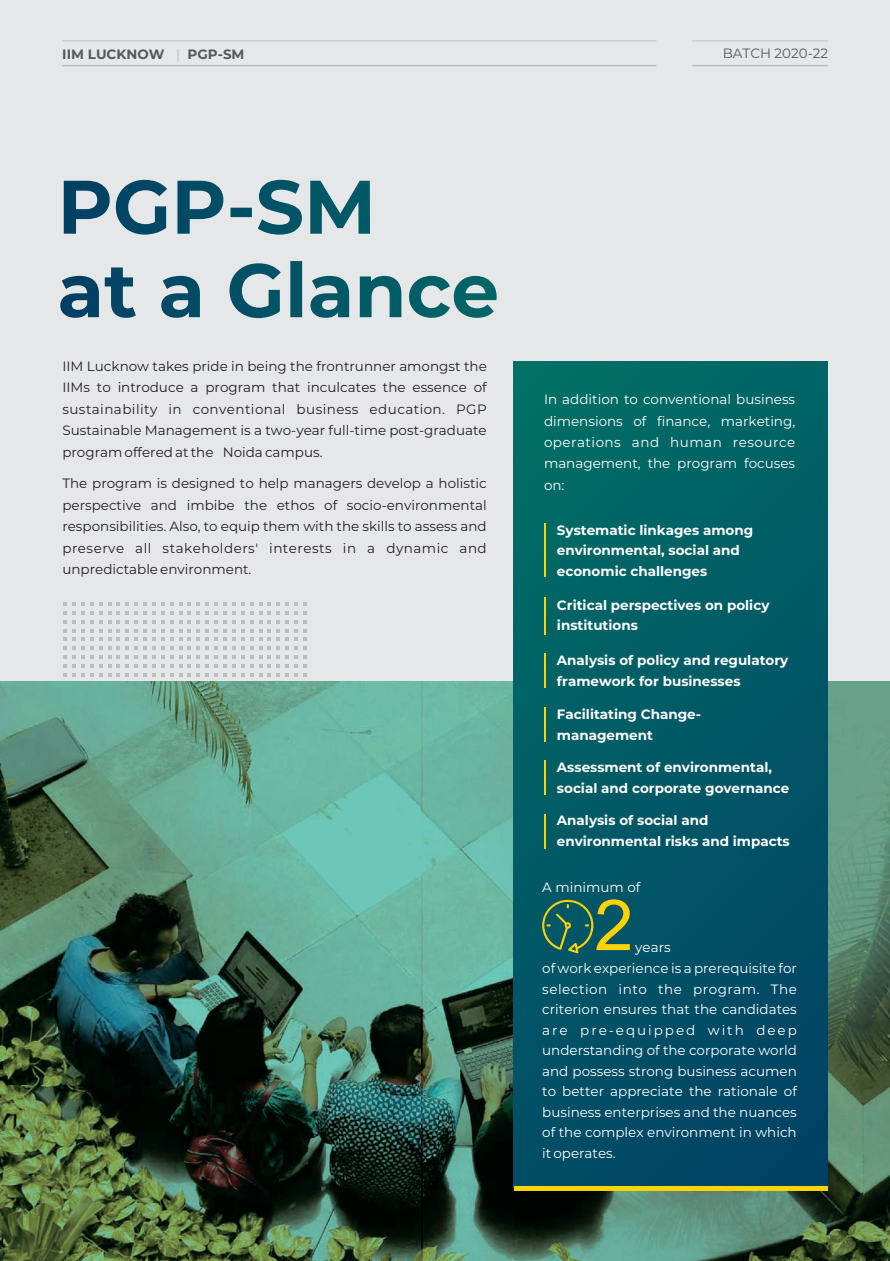
<style>
.page{position:relative;width:890px;height:1261px;background:#fff}
.page>*{position:absolute;margin:0;border:0;box-sizing:border-box;transform-origin:0 0}
.t1{font:70.5px "Arial";color:#fed304}
.t2{font:13.5px/21.5px "Montserrat";color:#231f20;text-align:justify}
.t3{font:13.5px/20.5px "Montserrat";color:#fff;text-align:justify}
.t4{font:700 13.5px/20.5px "Montserrat";color:#fff}
.t5{font:700 13.5px "Montserrat";color:#57585a}
.t6{font:13.5px "Montserrat";color:#57585a}
.s1{font-weight:400;color:#bcbdc0}
</style>
<div class="page">
<div style="left:0;top:0;width:890px;height:681px;background:#e6e7e9"></div>
<hr style="left:62px;top:41px;width:594px;height:1px;background:#bcbdc0">
<hr style="left:692px;top:41px;width:136px;height:1px;background:#bcbdc0">
<hr style="left:62px;top:65px;width:594px;height:1px;background:#bcbdc0">
<hr style="left:692px;top:65px;width:136px;height:1px;background:#bcbdc0">
<svg style="left:59px;top:178px;width:438px;height:141px;background:#a6bdc4"></svg>
<img style="left:0;top:681px;width:890px;height:579px">
<div style="left:514px;top:361px;width:314px;height:826px;background:linear-gradient(to bottom,#006a65,#014665)"></div>
<hr style="left:544px;top:523px;width:2px;height:53px;background:#fed304">
<hr style="left:544px;top:597px;width:2px;height:37px;background:#fed304">
<hr style="left:544px;top:652px;width:2px;height:35px;background:#fed304">
<hr style="left:544px;top:706px;width:2px;height:35px;background:#fed304">
<hr style="left:544px;top:760px;width:2px;height:34px;background:#fed304">
<hr style="left:544px;top:813px;width:2px;height:35px;background:#fed304">
<svg style="left:541px;top:898px;width:53px;height:55px;background:#286a55"></svg>
<hr style="left:514px;top:1186px;width:314px;height:4px;background:#fed304">
<svg style="left:64px;top:602px;width:20px;height:3px"></svg>
<svg style="left:64px;top:611px;width:20px;height:3px"></svg>
<svg style="left:64px;top:620px;width:20px;height:3px"></svg>
<svg style="left:64px;top:629px;width:20px;height:3px"></svg>
<svg style="left:99px;top:638px;width:3px;height:20px"></svg>
<svg style="left:90px;top:638px;width:3px;height:20px"></svg>
<svg style="left:64px;top:638px;width:20px;height:20px"></svg>
<svg style="left:64px;top:664px;width:20px;height:3px"></svg>
<svg style="left:64px;top:673px;width:20px;height:3px"></svg>
<svg style="left:108px;top:638px;width:3px;height:20px"></svg>
<svg style="left:117px;top:638px;width:3px;height:20px"></svg>
<svg style="left:126px;top:638px;width:3px;height:20px"></svg>
<svg style="left:135px;top:602px;width:20px;height:3px"></svg>
<svg style="left:135px;top:611px;width:20px;height:3px"></svg>
<svg style="left:135px;top:620px;width:20px;height:3px"></svg>
<svg style="left:135px;top:629px;width:20px;height:3px"></svg>
<svg style="left:135px;top:638px;width:20px;height:20px"></svg>
<svg style="left:135px;top:664px;width:20px;height:3px"></svg>
<svg style="left:135px;top:673px;width:20px;height:3px"></svg>
<svg style="left:161px;top:638px;width:3px;height:20px"></svg>
<svg style="left:170px;top:638px;width:3px;height:20px"></svg>
<svg style="left:179px;top:638px;width:3px;height:20px"></svg>
<svg style="left:188px;top:638px;width:3px;height:20px"></svg>
<svg style="left:197px;top:638px;width:3px;height:20px"></svg>
<svg style="left:206px;top:638px;width:3px;height:20px"></svg>
<svg style="left:215px;top:602px;width:20px;height:3px"></svg>
<svg style="left:215px;top:611px;width:20px;height:3px"></svg>
<svg style="left:215px;top:620px;width:20px;height:3px"></svg>
<svg style="left:215px;top:629px;width:20px;height:3px"></svg>
<svg style="left:215px;top:638px;width:20px;height:20px"></svg>
<svg style="left:215px;top:664px;width:20px;height:3px"></svg>
<svg style="left:215px;top:673px;width:20px;height:3px"></svg>
<svg style="left:241px;top:638px;width:3px;height:20px"></svg>
<svg style="left:250px;top:638px;width:3px;height:20px"></svg>
<svg style="left:259px;top:638px;width:3px;height:20px"></svg>
<svg style="left:268px;top:638px;width:3px;height:20px"></svg>
<svg style="left:277px;top:638px;width:3px;height:20px"></svg>
<svg style="left:286px;top:602px;width:20px;height:3px"></svg>
<svg style="left:286px;top:611px;width:20px;height:3px"></svg>
<svg style="left:286px;top:620px;width:20px;height:3px"></svg>
<svg style="left:286px;top:629px;width:20px;height:3px"></svg>
<svg style="left:286px;top:638px;width:20px;height:20px"></svg>
<svg style="left:286px;top:664px;width:20px;height:3px"></svg>
<svg style="left:286px;top:673px;width:20px;height:3px"></svg>
<p class="t5" style="left:62px;top:46px;width:184px">IIM LUCKNOW <span class="s1">|</span> PGP-SM</p>
<p class="t6" style="left:723px;top:45px;width:107px">BATCH 2020-22</p>
<p class="t2" style="left:62px;top:355px;width:426px">IIM Lucknow takes pride in being the frontrunner amongst the IIMs to introduce a program that inculcates the essence of sustainability in conventional business education. PGP Sustainable Management is a two-year full-time post-graduate program offered at the Noida campus.</p>
<p class="t2" style="left:62px;top:472px;width:426px">The program is designed to help managers develop a holistic perspective and imbibe the ethos of socio-environmental responsibilities. Also, to equip them with the skills to assess and preserve all stakeholders' interests in a dynamic and unpredictable environment.</p>
<p class="t3" style="left:544px;top:388px;width:253px;line-height:21.5px">In addition to conventional business dimensions of finance, marketing, operations and human resource management, the program focuses on:</p>
<p class="t4" style="left:557px;top:519px;width:198px">Systematic linkages among environmental, social and economic challenges</p>
<p class="t4" style="left:557px;top:594px;width:214px">Critical perspectives on policy institutions</p>
<p class="t4" style="left:557px;top:650px;width:233px">Analysis of policy and regulatory framework for businesses</p>
<p class="t4" style="left:557px;top:704px;width:145px">Facilitating Change&shy;management</p>
<p class="t4" style="left:557px;top:757px;width:234px">Assessment of environmental, social and corporate governance</p>
<p class="t4" style="left:557px;top:810px;width:234px">Analysis of social and environmental risks and impacts</p>
<p class="t3" style="left:542px;top:876px;width:100px">A minimum of</p>
<h1 class="t1" style="left:594px;top:898px;width:41px">2</h1>
<p class="t3" style="left:635px;top:936px;width:37px">years</p>
<p class="t3" style="left:542px;top:958px;width:256px">of work experience is a prerequisite for selection into the program. The criterion ensures that the candidates are pre-equipped with deep understanding of the corporate world and possess strong business acumen to better appreciate the rationale of business enterprises and the nuances of the complex environment in which it operates.</p>
</div>
